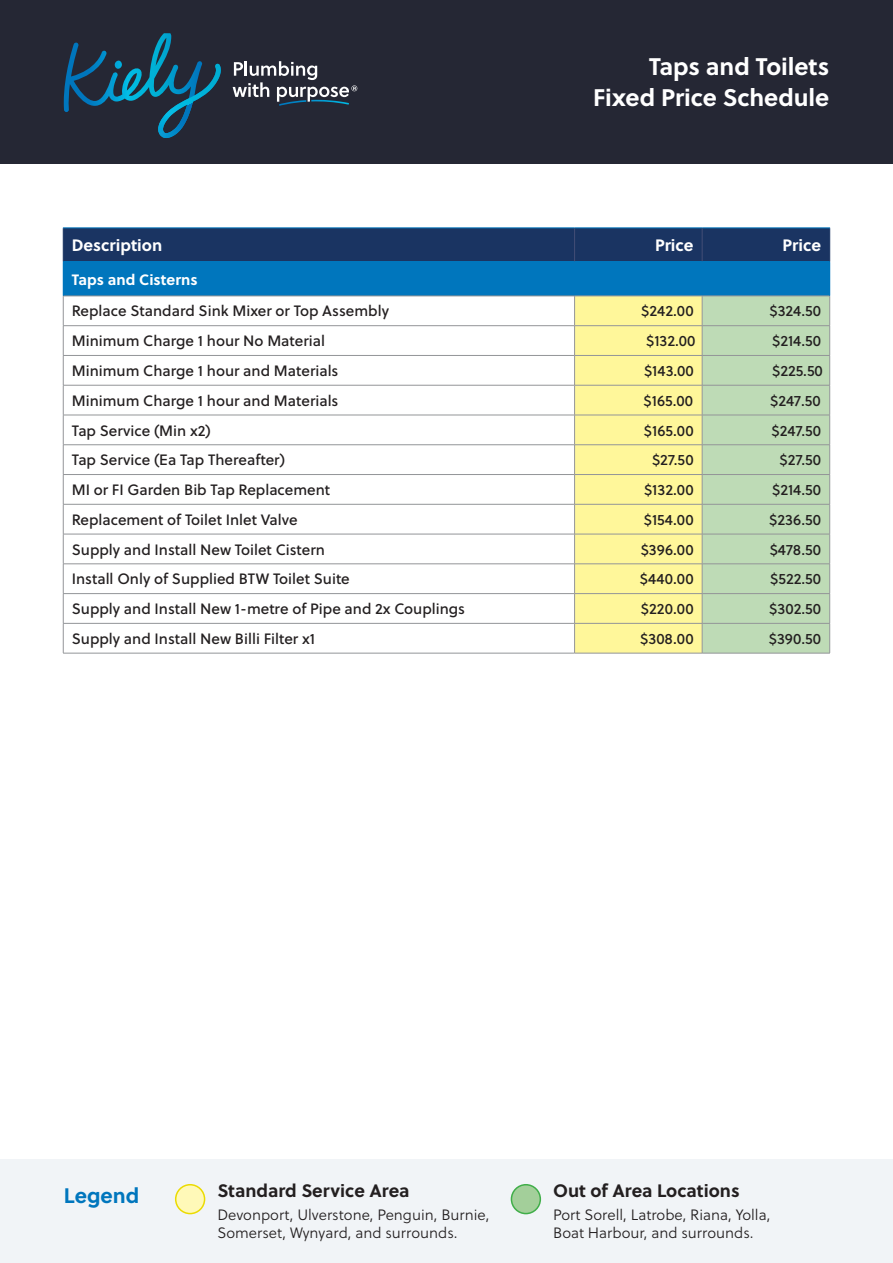
<style>
.page{position:relative;width:893px;height:1263px;background:#fff}
.page>*{position:absolute;margin:0;border:0;box-sizing:border-box;transform-origin:0 0}
.t1{font:700 24px/31.2px "Soleil";letter-spacing:-.005em;color:#fff;text-align:right}
.t2{font:700 21px "Soleil";color:#0076bd}
.t3{font:700 18px "Soleil";color:#231f20}
.Header_2{font:700 16.5px "Soleil";color:#fff}
.Paragraph{font:15px "Soleil Bk";color:#231f20}
.t4{font:15px/18px "Soleil Lt";color:#231f20}
.t5{font:700 15px "Soleil";letter-spacing:.005em;color:#fff}
</style>
<div class="page">
<div style="left:0;top:0;width:893px;height:164px;background:#252734"></div>
<div style="left:0;top:1159px;width:893px;height:104px;background:#f1f4f7"></div>
<div style="left:176px;top:1185px;width:29px;height:28px;background:#fff9b8;border-radius:50%"></div>
<div style="left:175px;top:1184px;width:30px;height:30px;border:2px solid #ebdb01;border-radius:50%"></div>
<div style="left:511px;top:1185px;width:29px;height:28px;background:#a3cf9a;border-radius:50%"></div>
<div style="left:511px;top:1184px;width:30px;height:30px;border:2px solid #40ae49;border-radius:50%"></div>
<svg style="left:233px;top:61px;width:124px;height:45px"></svg>
<svg style="left:64px;top:33px;width:157px;height:105px"></svg>
<div style="left:64px;top:228px;width:765px;height:33px;background:#1a3462"></div>
<div style="left:63px;top:262px;width:767px;height:34px;background:#0076bd"></div>
<div style="left:575px;top:297px;width:127px;height:356px;background:#fff79a"></div>
<div style="left:703px;top:297px;width:126px;height:356px;background:#bedbb6"></div>
<hr style="left:63px;top:228px;width:1px;height:33px;background:#1a3462">
<hr style="left:829px;top:228px;width:1px;height:33px;background:#1a3462">
<hr style="left:63px;top:227px;width:512px;height:1px;background:#0076bd">
<hr style="left:575px;top:227px;width:127px;height:1px;background:#0076bd">
<hr style="left:702px;top:227px;width:128px;height:1px;background:#0076bd">
<hr style="left:574px;top:228px;width:1px;height:33px;background:#434e76">
<hr style="left:702px;top:228px;width:1px;height:33px;background:#434e76">
<hr style="left:63px;top:296px;width:512px;height:1px;background:#939598">
<hr style="left:575px;top:296px;width:127px;height:1px;background:#939598">
<hr style="left:702px;top:296px;width:128px;height:1px;background:#939598">
<hr style="left:63px;top:325px;width:512px;height:1px;background:#939598">
<hr style="left:575px;top:325px;width:127px;height:1px;background:#939598">
<hr style="left:702px;top:325px;width:128px;height:1px;background:#939598">
<hr style="left:63px;top:355px;width:512px;height:1px;background:#939598">
<svg style="left:63px;top:296px;width:1px;height:89px"></svg>
<hr style="left:575px;top:355px;width:127px;height:1px;background:#939598">
<svg style="left:574px;top:296px;width:1px;height:89px"></svg>
<hr style="left:702px;top:355px;width:128px;height:1px;background:#939598">
<svg style="left:702px;top:296px;width:1px;height:89px"></svg>
<svg style="left:829px;top:296px;width:1px;height:89px"></svg>
<hr style="left:63px;top:385px;width:512px;height:1px;background:#939598">
<hr style="left:63px;top:385px;width:1px;height:30px;background:#939598">
<hr style="left:575px;top:385px;width:127px;height:1px;background:#939598">
<hr style="left:574px;top:385px;width:1px;height:30px;background:#939598">
<hr style="left:702px;top:385px;width:128px;height:1px;background:#939598">
<hr style="left:702px;top:385px;width:1px;height:30px;background:#939598">
<hr style="left:829px;top:385px;width:1px;height:30px;background:#939598">
<hr style="left:63px;top:415px;width:512px;height:1px;background:#939598">
<hr style="left:63px;top:415px;width:1px;height:30px;background:#939598">
<hr style="left:575px;top:415px;width:127px;height:1px;background:#939598">
<hr style="left:574px;top:415px;width:1px;height:30px;background:#939598">
<hr style="left:702px;top:415px;width:128px;height:1px;background:#939598">
<hr style="left:702px;top:415px;width:1px;height:30px;background:#939598">
<hr style="left:829px;top:415px;width:1px;height:30px;background:#939598">
<hr style="left:63px;top:444px;width:512px;height:1px;background:#939598">
<hr style="left:575px;top:444px;width:127px;height:1px;background:#939598">
<hr style="left:702px;top:444px;width:128px;height:1px;background:#939598">
<hr style="left:63px;top:474px;width:512px;height:1px;background:#939598">
<svg style="left:63px;top:445px;width:1px;height:59px"></svg>
<hr style="left:575px;top:474px;width:127px;height:1px;background:#939598">
<svg style="left:574px;top:445px;width:1px;height:59px"></svg>
<hr style="left:702px;top:474px;width:128px;height:1px;background:#939598">
<svg style="left:702px;top:445px;width:1px;height:59px"></svg>
<svg style="left:829px;top:445px;width:1px;height:59px"></svg>
<hr style="left:63px;top:504px;width:512px;height:1px;background:#939598">
<hr style="left:63px;top:504px;width:1px;height:30px;background:#939598">
<hr style="left:575px;top:504px;width:127px;height:1px;background:#939598">
<hr style="left:574px;top:504px;width:1px;height:30px;background:#939598">
<hr style="left:702px;top:504px;width:128px;height:1px;background:#939598">
<hr style="left:702px;top:504px;width:1px;height:30px;background:#939598">
<hr style="left:829px;top:504px;width:1px;height:30px;background:#939598">
<hr style="left:63px;top:534px;width:512px;height:1px;background:#939598">
<hr style="left:63px;top:534px;width:1px;height:30px;background:#939598">
<hr style="left:575px;top:534px;width:127px;height:1px;background:#939598">
<hr style="left:574px;top:534px;width:1px;height:30px;background:#939598">
<hr style="left:702px;top:534px;width:128px;height:1px;background:#939598">
<hr style="left:702px;top:534px;width:1px;height:30px;background:#939598">
<hr style="left:829px;top:534px;width:1px;height:30px;background:#939598">
<hr style="left:63px;top:564px;width:512px;height:1px;background:#939598">
<hr style="left:575px;top:564px;width:127px;height:1px;background:#939598">
<hr style="left:702px;top:564px;width:128px;height:1px;background:#939598">
<hr style="left:63px;top:593px;width:512px;height:1px;background:#939598">
<svg style="left:63px;top:564px;width:1px;height:59px"></svg>
<hr style="left:575px;top:593px;width:127px;height:1px;background:#939598">
<svg style="left:574px;top:565px;width:1px;height:58px"></svg>
<hr style="left:702px;top:593px;width:128px;height:1px;background:#939598">
<svg style="left:702px;top:564px;width:1px;height:59px"></svg>
<svg style="left:829px;top:564px;width:1px;height:59px"></svg>
<hr style="left:63px;top:623px;width:512px;height:1px;background:#939598">
<hr style="left:63px;top:623px;width:1px;height:30px;background:#939598">
<hr style="left:575px;top:623px;width:127px;height:1px;background:#939598">
<hr style="left:574px;top:623px;width:1px;height:30px;background:#939598">
<hr style="left:702px;top:623px;width:128px;height:1px;background:#939598">
<hr style="left:702px;top:623px;width:1px;height:30px;background:#939598">
<hr style="left:829px;top:623px;width:1px;height:30px;background:#939598">
<hr style="left:63px;top:653px;width:512px;height:1px;background:#939598">
<hr style="left:575px;top:653px;width:127px;height:1px;background:#939598">
<hr style="left:702px;top:653px;width:128px;height:1px;background:#939598">
<hr style="left:63px;top:261px;width:512px;height:1px;background:#0076bd">
<hr style="left:575px;top:261px;width:127px;height:1px;background:#0076bd">
<hr style="left:702px;top:261px;width:128px;height:1px;background:#0076bd">
<h1 class="t1" style="left:593px;top:50px;width:237px">Taps and Toilets<br>Fixed Price Schedule</h1>
<p class="Header_2" style="left:72px;top:232px;width:92px">Description</p>
<p class="Header_2" style="left:655px;top:232px;width:40px">Price</p>
<p class="Header_2" style="left:783px;top:232px;width:40px">Price</p>
<h5 class="t5" style="left:72px;top:268px;width:127px">Taps and Cisterns</h5>
<p class="Paragraph" style="left:72px;top:300px;width:319px">Replace Standard Sink Mixer or Top Assembly</p>
<p class="Paragraph" style="left:641px;top:300px;width:54px">$242.00</p>
<p class="Paragraph" style="left:769px;top:300px;width:53px">$324.50</p>
<p class="Paragraph" style="left:72px;top:330px;width:255px">Minimum Charge 1 hour No Material</p>
<p class="Paragraph" style="left:646px;top:329px;width:51px">$132.00</p>
<p class="Paragraph" style="left:772px;top:330px;width:50px">$214.50</p>
<p class="Paragraph" style="left:72px;top:359px;width:268px">Minimum Charge 1 hour and Materials</p>
<p class="Paragraph" style="left:644px;top:359px;width:51px">$143.00</p>
<p class="Paragraph" style="left:772px;top:359px;width:52px">$225.50</p>
<p class="Paragraph" style="left:72px;top:389px;width:268px">Minimum Charge 1 hour and Materials</p>
<p class="Paragraph" style="left:644px;top:389px;width:51px">$165.00</p>
<p class="Paragraph" style="left:770px;top:389px;width:52px">$247.50</p>
<p class="Paragraph" style="left:72px;top:419px;width:141px">Tap Service (Min x2)</p>
<p class="Paragraph" style="left:644px;top:419px;width:51px">$165.00</p>
<p class="Paragraph" style="left:772px;top:419px;width:51px">$247.50</p>
<p class="Paragraph" style="left:72px;top:449px;width:215px">Tap Service (Ea Tap Thereafter)</p>
<p class="Paragraph" style="left:652px;top:449px;width:43px">$27.50</p>
<p class="Paragraph" style="left:780px;top:449px;width:43px">$27.50</p>
<p class="Paragraph" style="left:72px;top:478px;width:260px">MI or FI Garden Bib Tap Replacement</p>
<p class="Paragraph" style="left:644px;top:478px;width:51px">$132.00</p>
<p class="Paragraph" style="left:772px;top:478px;width:51px">$214.50</p>
<p class="Paragraph" style="left:72px;top:508px;width:228px">Replacement of Toilet Inlet Valve</p>
<p class="Paragraph" style="left:644px;top:508px;width:51px">$154.00</p>
<p class="Paragraph" style="left:769px;top:508px;width:54px">$236.50</p>
<p class="Paragraph" style="left:72px;top:538px;width:255px">Supply and Install New Toilet Cistern</p>
<p class="Paragraph" style="left:641px;top:538px;width:54px">$396.00</p>
<p class="Paragraph" style="left:770px;top:538px;width:53px">$478.50</p>
<p class="Paragraph" style="left:72px;top:568px;width:280px">Install Only of Supplied BTW Toilet Suite</p>
<p class="Paragraph" style="left:640px;top:568px;width:55px">$440.00</p>
<p class="Paragraph" style="left:770px;top:568px;width:52px">$522.50</p>
<p class="Paragraph" style="left:72px;top:597px;width:395px">Supply and Install New 1-metre of Pipe and 2x Couplings</p>
<p class="Paragraph" style="left:641px;top:597px;width:54px">$220.00</p>
<p class="Paragraph" style="left:769px;top:597px;width:54px">$302.50</p>
<p class="Paragraph" style="left:72px;top:627px;width:245px">Supply and Install New Billi Filter x1</p>
<p class="Paragraph" style="left:640px;top:627px;width:55px">$308.00</p>
<p class="Paragraph" style="left:769px;top:627px;width:54px">$390.50</p>
<h2 class="t2" style="left:64px;top:1179px;width:77px">Legend</h2>
<p class="t3" style="left:217px;top:1177px;width:194px">Standard Service Area</p>
<p class="t4" style="left:217px;top:1205px;width:274px">Devonport, Ulverstone, Penguin, Burnie,<br>Somerset, Wynyard, and surrounds.</p>
<p class="t3" style="left:553px;top:1177px;width:188px">Out of Area Locations</p>
<p class="t4" style="left:553px;top:1205px;width:219px">Port Sorell, Latrobe, Riana, Yolla,<br>Boat Harbour, and surrounds.</p>
</div>
